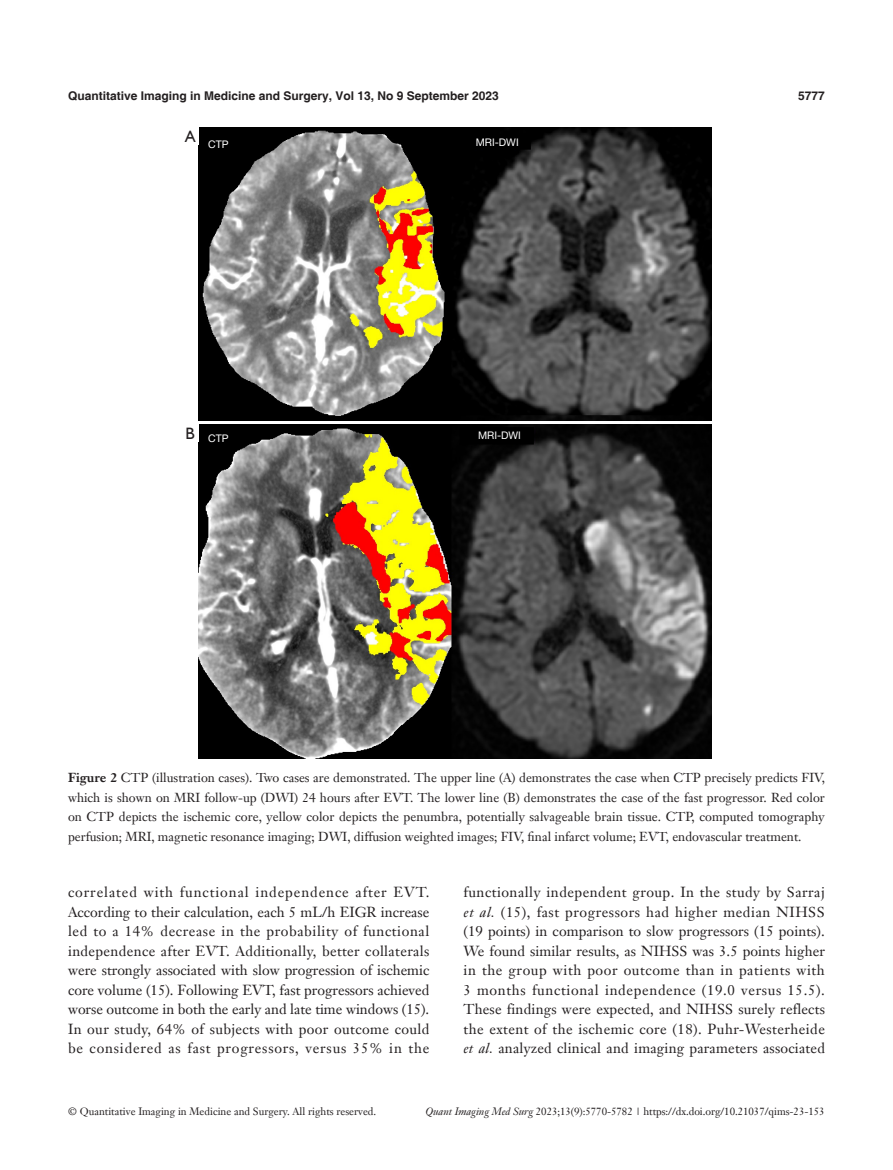
<style>
.page{position:relative;width:893px;height:1170px;background:#fff}
.page>*{position:absolute;margin:0;border:0;box-sizing:border-box;transform-origin:0 0}
.t1{font:16.5px "Humanist 521 BT";color:#231f20}
.t2{font:14.25px/19.5px "Janson Text LT";letter-spacing:.02em;color:#231f20;text-align:justify}
.t3{font:12.75px/19.5px "Janson Text LT";color:#231f20;text-align:justify}
.t4{font:700 12px "Helvetica";color:#231f20}
.t5{font:10.5px "Janson Text LT";color:#231f20}
.t6{font:10.5px "Helvetica Neue LT Pro";color:#fff}
.s1{font-weight:700}
.s2{font-style:italic}
</style>
<div class="page">
<img style="left:199px;top:128px;width:512px;height:292px">
<img style="left:199px;top:425px;width:512px;height:333px">
<p class="t4" style="left:68px;top:88px;width:432px">Quantitative Imaging in Medicine and Surgery, Vol 13, No 9 September 2023</p>
<p class="t4" style="left:798px;top:88px;width:28px">5777</p>
<p class="t6" style="left:185px;top:138px;width:45px"><sup>A</sup> CTP</p>
<p class="t1" style="left:185px;top:423px;width:11px">B</p>
<p class="t6" style="left:208px;top:431px;width:22px">CTP</p>
<p class="t6" style="left:476px;top:135px;width:44px">MRI-DWI</p>
<p class="t6" style="left:478px;top:429px;width:44px">MRI-DWI</p>
<p class="t3" style="left:68px;top:767px;width:758px"><span class="s1">Figure 2</span> CTP (illustration cases). Two cases are demonstrated. The upper line (A) demonstrates the case when CTP precisely predicts FIV, which is shown on MRI follow-up (DWI) 24 hours after EVT. The lower line (B) demonstrates the case of the fast progressor. Red color on CTP depicts the ischemic core, yellow color depicts the penumbra, potentially salvageable brain tissue. CTP, computed tomography perfusion; MRI, magnetic resonance imaging; DWI, diffusion weighted images; FIV, final infarct volume; EVT, endovascular treatment.</p>
<p class="t2" style="left:68px;top:882px;width:363px">correlated with functional independence after EVT.<br>According to their calculation, each 5 mL/h EIGR increase led to a 14% decrease in the probability of functional independence after EVT. Additionally, better collaterals were strongly associated with slow progression of ischemic core volume (15). Following EVT, fast progressors achieved worse outcome in both the early and late time windows (15).<br>In our study, 64% of subjects with poor outcome could be considered as fast progressors, versus 35% in the</p>
<p class="t2" style="left:463px;top:882px;width:363px">functionally independent group. In the study by Sarraj <span class="s2">et al.</span> (15), fast progressors had higher median NIHSS (19 points) in comparison to slow progressors (15 points).<br>We found similar results, as NIHSS was 3.5 points higher in the group with poor outcome than in patients with 3 months functional independence (19.0 versus 15.5).<br>These findings were expected, and NIHSS surely reflects the extent of the ischemic core (18). Puhr-Westerheide <span class="s2">et al.</span> analyzed clinical and imaging parameters associated</p>
<p class="t5" style="left:68px;top:1104px;width:310px">© Quantitative Imaging in Medicine and Surgery. All rights reserved.</p>
<p class="t5" style="left:425px;top:1104px;width:401px"><span class="s2">Quant Imaging Med Surg</span> 2023;13(9):5770-5782 | https://dx.doi.org/10.21037/qims-23-153</p>
</div>
